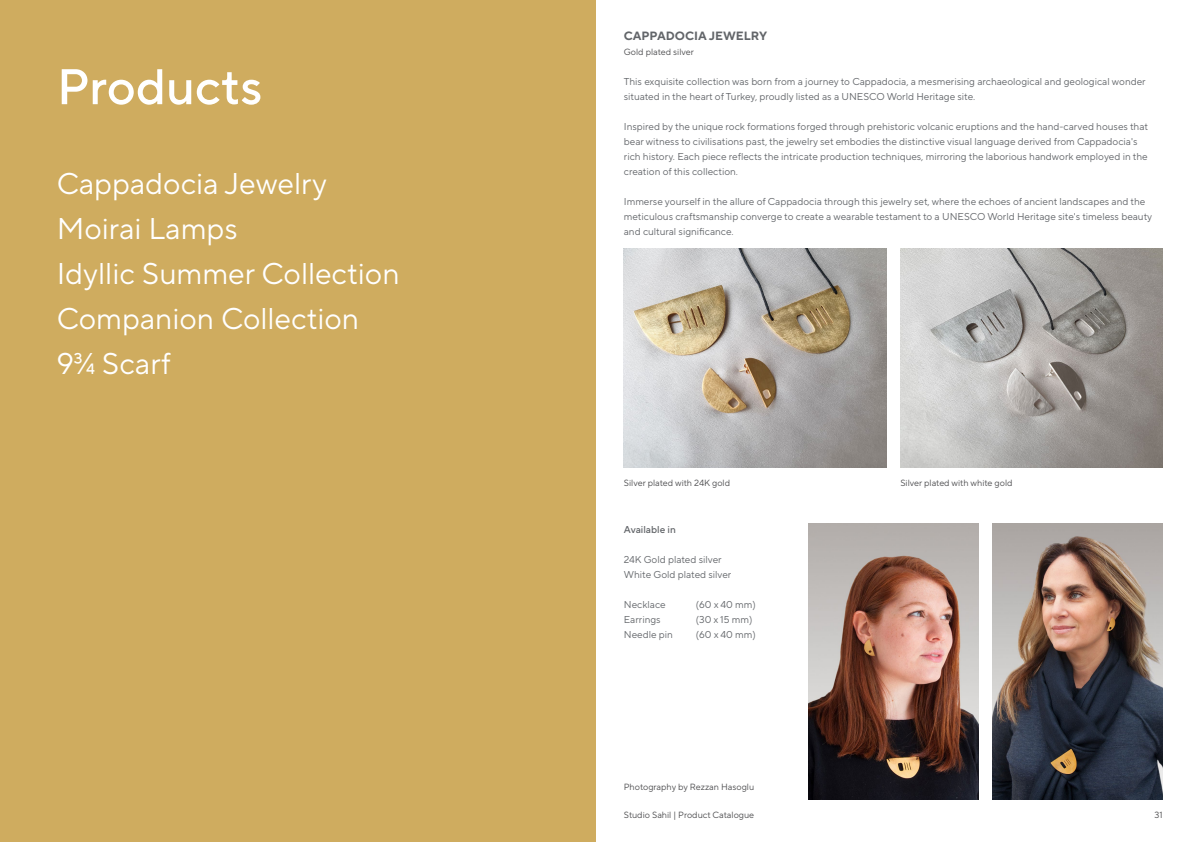
<style>
.page{position:relative;width:1191px;height:842px;background:#fff}
.page>*{position:absolute;margin:0;border:0;box-sizing:border-box;transform-origin:0 0}
.t1{font:500 50px "TT Norms Pro";color:#fff}
.t2{font:30px/45px "TT Norms Pro";color:#fff}
.t3{font:700 12px "TT Norms Pro";color:#626569}
.t4{font:10px/15px "TT Norms Pro";color:#626569}
.t5{font:500 10px "TT Norms Pro";color:#626569}
.t6{font:9px "TT Norms Pro";color:#4d4d4f}
</style>
<div class="page">
<div style="left:0;top:0;width:595px;height:842px;background:#cfac5f"></div>
<img style="left:624px;top:249px;width:262px;height:218px">
<img style="left:900px;top:249px;width:262px;height:218px">
<img style="left:808px;top:524px;width:170px;height:275px">
<img style="left:992px;top:524px;width:170px;height:275px">
<h1 class="t1" style="left:57px;top:50px;width:207px">Products</h1>
<h2 class="t2" style="left:57px;top:161px;width:344px">Cappadocia Jewelry<br>Moirai Lamps<br>Idyllic Summer Collection<br>Companion Collection<br>9¾ Scarf</h2>
<p class="t3" style="left:624px;top:27px;width:145px">CAPPADOCIA JEWELRY</p>
<p class="t6" style="left:624px;top:45px;width:72px">Gold plated silver</p>
<p class="t4" style="left:624px;top:74px;width:523px">This exquisite collection was born from a journey to Cappadocia, a mesmerising archaeological and geological wonder situated in the heart of Turkey, proudly listed as a UNESCO World Heritage site.</p>
<p class="t4" style="left:624px;top:119px;width:525px">Inspired by the unique rock formations forged through prehistoric volcanic eruptions and the hand-carved houses that bear witness to civilisations past, the jewelry set embodies the distinctive visual language derived from Cappadocia's rich history. Each piece reflects the intricate production techniques, mirroring the laborious handwork employed in the creation of this collection.</p>
<p class="t4" style="left:624px;top:194px;width:530px">Immerse yourself in the allure of Cappadocia through this jewelry set, where the echoes of ancient landscapes and the meticulous craftsmanship converge to create a wearable testament to a UNESCO World Heritage site's timeless beauty and cultural significance.</p>
<p class="t6" style="left:624px;top:476px;width:108px">Silver plated with 24K gold</p>
<p class="t6" style="left:900px;top:476px;width:114px">Silver plated with white gold</p>
<p class="t5" style="left:624px;top:522px;width:53px">Available in</p>
<p class="t4" style="left:624px;top:552px;width:109px">24K Gold plated silver<br>White Gold plated silver</p>
<p class="t4" style="left:624px;top:597px;width:43px">Necklace</p>
<p class="t4" style="left:696px;top:597px;width:61px">(60 x 40 mm)</p>
<p class="t4" style="left:624px;top:612px;width:38px">Earrings</p>
<p class="t4" style="left:696px;top:612px;width:58px">(30 x 15 mm)</p>
<p class="t4" style="left:624px;top:627px;width:50px">Needle pin</p>
<p class="t4" style="left:696px;top:627px;width:61px">(60 x 40 mm)</p>
<p class="t6" style="left:624px;top:780px;width:132px">Photography by Rezzan Hasoglu</p>
<p class="t6" style="left:624px;top:808px;width:132px">Studio Sahil | Product Catalogue</p>
<p class="t6" style="left:1154px;top:808px;width:10px">31</p>
</div>
